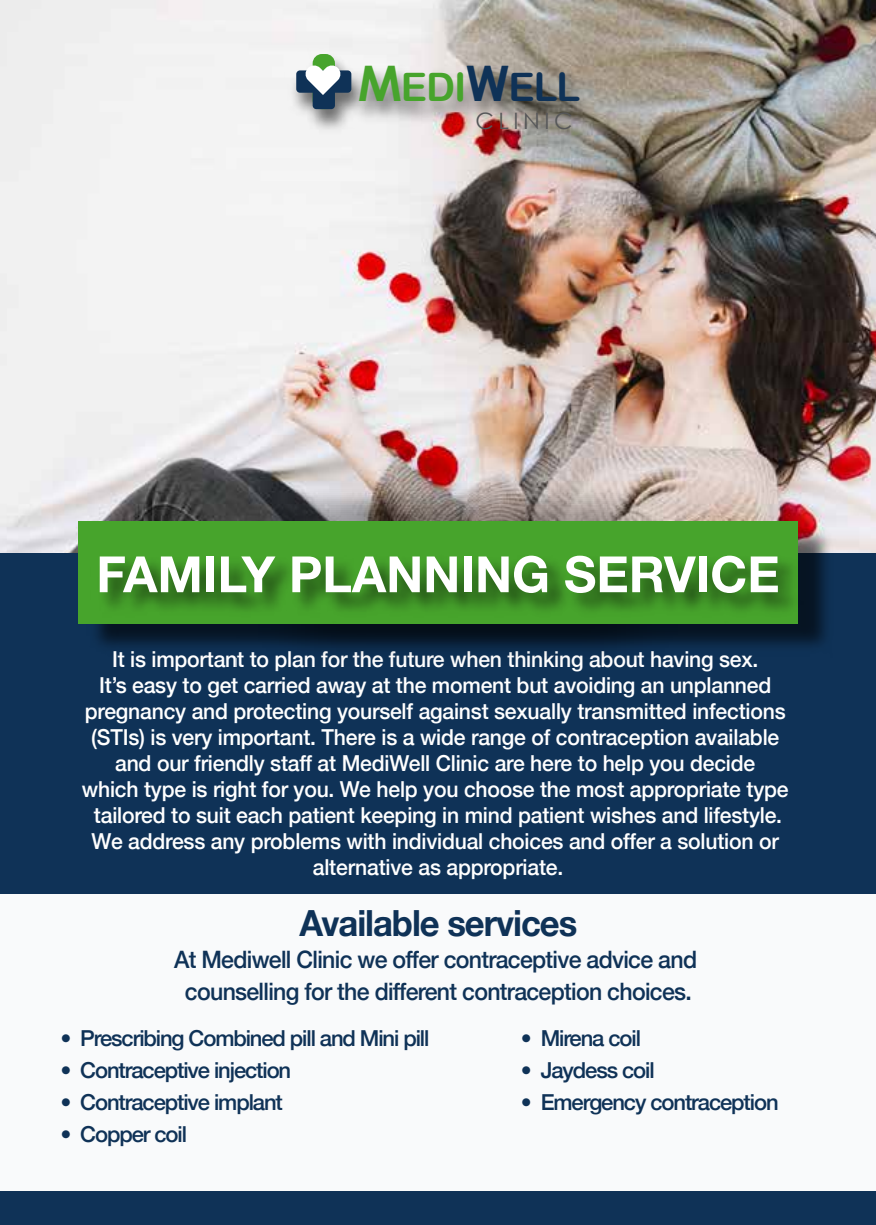
<style>
.page{position:relative;width:876px;height:1225px;background:#fff}
.page>*{position:absolute;margin:0;border:0;box-sizing:border-box;transform-origin:0 0}
.t1{font:700 50px "Helvetica Neue";color:#fff}
.t2{font:39.2px "Arial Rounded MT Bold";letter-spacing:-.025em;color:#47a42c}
.t3{font:700 36px "Helvetica Neue";letter-spacing:-.03em;color:#0f3257;scale:.96 1}
.t4{font:500 24px/32px "Helvetica Neue";letter-spacing:-.03em;color:#0f3257;text-align:center;scale:.96 1}
.t5{font:22.6px "Century Gothic";letter-spacing:.2em;color:#565759}
.t6{font:500 22px/26px "Helvetica Neue";letter-spacing:-.01em;color:#fff;text-align:center;scale:.96 1}
.t7{font:500 22px "Helvetica Neue";letter-spacing:-.05em;color:#0f3257}
.s1{font-family:"Century Gothic";font-weight:700;font-size:49px}
.s2{font-family:"Century Gothic";font-weight:700;font-size:49px;color:#0f3257}
.s3{color:#0f3257}
</style>
<div class="page">
<img style="left:0;top:0;width:876px;height:552px">
<div style="left:0;top:552px;width:876px;height:672px;background:#0f3257"></div>
<div style="left:0;top:894px;width:875px;height:296px;background:#fff"></div>
<img style="left:285px;top:48px;width:318px;height:114px">
<div style="left:313px;top:54px;width:22px;height:55px;background:#47a42c;border-radius:9px"></div>
<svg style="left:296px;top:65px;width:55px;height:44px;background:#7f909d"></svg>
<img style="left:236px;top:473px;width:458px;height:48px">
<img style="left:84px;top:521px;width:753px;height:129px">
<div style="left:78px;top:521px;width:719px;height:102px;background:#47a42c"></div>
<img style="left:91px;top:543px;width:717px;height:102px">
<h2 class="t2" style="left:358px;top:64px;width:224px"><span class="s1">M</span>EDI<span class="s2">W</span><span class="s3">ELL</span></h2>
<p class="t5" style="left:475px;top:107px;width:99px">CLINIC</p>
<h1 class="t1" style="left:96px;top:535px;width:685px">FAMILY PLANNING SERVICE</h1>
<p class="t6" style="left:82px;top:644px;width:738px">It is important to plan for the future when thinking about having sex.<br>It’s easy to get carried away at the moment but avoiding an unplanned pregnancy and protecting yourself against sexually transmitted infections (STIs) is very important. There is a wide range of contraception available and our friendly staff at MediWell Clinic are here to help you decide<br>which type is right for you. We help you choose the most appropriate type tailored to suit each patient keeping in mind patient wishes and lifestyle.<br>We address any problems with individual choices and offer a solution or alternative as appropriate.</p>
<h3 class="t3" style="left:299px;top:894px;width:291px">Available services</h3>
<p class="t4" style="left:174px;top:941px;width:546px">At Mediwell Clinic we offer contraceptive advice and counselling for the different contraception choices.</p>
<p class="t7" style="left:60px;top:1020px;width:370px">• Prescribing Combined pill and Mini pill</p>
<p class="t7" style="left:60px;top:1052px;width:232px">• Contraceptive injection</p>
<p class="t7" style="left:60px;top:1084px;width:224px">• Contraceptive implant</p>
<p class="t7" style="left:60px;top:1116px;width:128px">• Copper coil</p>
<p class="t7" style="left:521px;top:1020px;width:122px">• Mirena coil</p>
<p class="t7" style="left:521px;top:1052px;width:135px">• Jaydess coil</p>
<p class="t7" style="left:521px;top:1084px;width:259px">• Emergency contraception</p>
</div>
